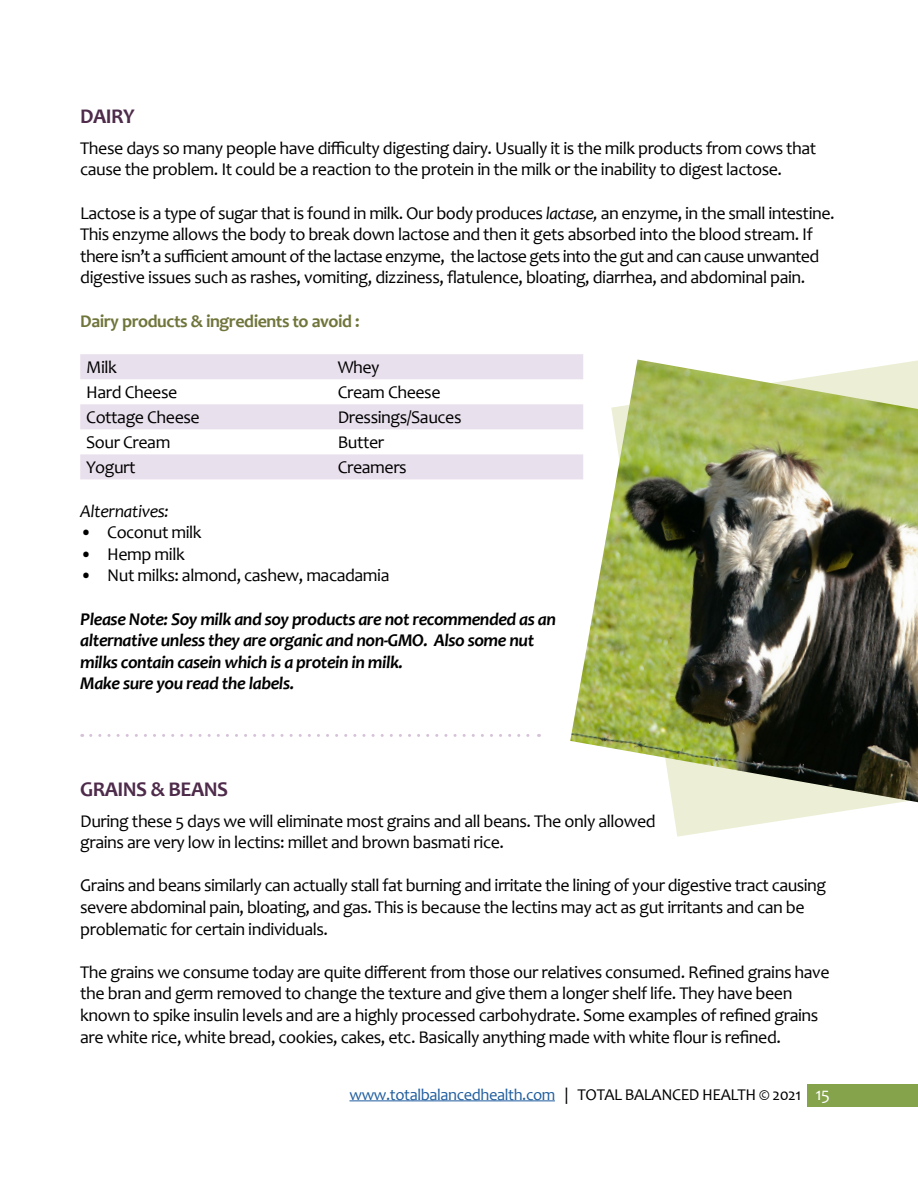
<style>
.page{position:relative;width:918px;height:1188px;background:#fff}
.page>*{position:absolute;margin:0;border:0;box-sizing:border-box;transform-origin:0 0}
.t1{font:700 21px "Candara";letter-spacing:-.025em;color:#4e2b4a}
.t2{font:18px/21.6px "Candara";letter-spacing:-.025em;color:#000}
.t3{font:italic 700 18px/21.6px "Candara";letter-spacing:-.025em;color:#000}
.t4{font:700 18px "Candara";letter-spacing:-.025em;color:#70753b}
.t5{font:italic 18px "Candara";letter-spacing:-.025em;color:#000}
.t6{font:16.5px "Candara";letter-spacing:-.025em;color:#215e9e}
.s1{font-style:italic}
.s2{color:#000}
.s3{font-size:18px;color:#fff}
</style>
<div class="page">
<hr style="left:350px;top:1101px;width:205px;height:1px;background:#215e9e">
<div style="left:807px;top:1084px;width:111px;height:23px;background:#85a34a"></div>
<svg style="left:637px;top:359px;width:281px;height:478px"></svg>
<svg style="left:80px;top:354px;width:503px;height:125px;fill:#e9e0ed"></svg>
<svg style="left:91px;top:734px;width:448px;height:3px"></svg>
<img style="left:570px;top:360px;width:348px;height:442px">
<p class="t1" style="left:80px;top:103px;width:56px">DAIRY</p>
<p class="t2" style="left:80px;top:137px;width:738px">These days so many people have difficulty digesting dairy. Usually it is the milk products from cows that cause the problem. It could be a reaction to the protein in the milk or the inability to digest lactose.</p>
<p class="t2" style="left:80px;top:202px;width:756px">Lactose is a type of sugar that is found in milk. Our body produces <span class="s1">lactase,</span> an enzyme, in the small intestine.<br>This enzyme allows the body to break down lactose and then it gets absorbed into the blood stream. If there isn’t a sufficient amount of the lactase enzyme, the lactose gets into the gut and can cause unwanted digestive issues such as rashes, vomiting, dizziness, flatulence, bloating, diarrhea, and abdominal pain.</p>
<p class="t4" style="left:80px;top:309px;width:281px">Dairy products &amp; ingredients to avoid :</p>
<p class="t2" style="left:86px;top:356px;width:32px">Milk</p>
<p class="t2" style="left:338px;top:356px;width:43px">Whey</p>
<p class="t2" style="left:86px;top:381px;width:93px">Hard Cheese</p>
<p class="t2" style="left:338px;top:381px;width:104px">Cream Cheese</p>
<p class="t2" style="left:86px;top:407px;width:115px">Cottage Cheese</p>
<p class="t2" style="left:338px;top:407px;width:125px">Dressings/Sauces</p>
<p class="t2" style="left:86px;top:432px;width:86px">Sour Cream</p>
<p class="t2" style="left:338px;top:432px;width:48px">Butter</p>
<p class="t2" style="left:86px;top:457px;width:51px">Yogurt</p>
<p class="t2" style="left:338px;top:457px;width:71px">Creamers</p>
<p class="t5" style="left:80px;top:499px;width:90px">Alternatives:</p>
<p class="t2" style="left:80px;top:521px;width:123px">• Coconut milk</p>
<p class="t2" style="left:80px;top:543px;width:106px">• Hemp milk</p>
<p class="t2" style="left:80px;top:565px;width:311px">• Nut milks: almond, cashew, macadamia</p>
<p class="t3" style="left:80px;top:608px;width:477px">Please Note: Soy milk and soy products are not recommended as an alternative unless they are organic and non-GMO. Also some nut milks contain casein which is a protein in milk.<br>Make sure you read the labels.</p>
<p class="t1" style="left:80px;top:776px;width:150px">GRAINS &amp; BEANS</p>
<p class="t2" style="left:80px;top:810px;width:577px">During these 5 days we will eliminate most grains and all beans. The only allowed grains are very low in lectins: millet and brown basmati rice.</p>
<p class="t2" style="left:80px;top:875px;width:747px">Grains and beans similarly can actually stall fat burning and irritate the lining of your digestive tract causing severe abdominal pain, bloating, and gas. This is because the lectins may act as gut irritants and can be problematic for certain individuals.</p>
<p class="t2" style="left:80px;top:961px;width:751px">The grains we consume today are quite different from those our relatives consumed. Refined grains have the bran and germ removed to change the texture and give them a longer shelf life. They have been known to spike insulin levels and are a highly processed carbohydrate. Some examples of refined grains are white rice, white bread, cookies, cakes, etc. Basically anything made with white flour is refined.</p>
<p class="t6" style="left:350px;top:1084px;width:482px">www.totalbalancedhealth.com <span class="s2">| TOTAL BALANCED HEALTH © 2021</span> <span class="s3">15</span></p>
</div>
